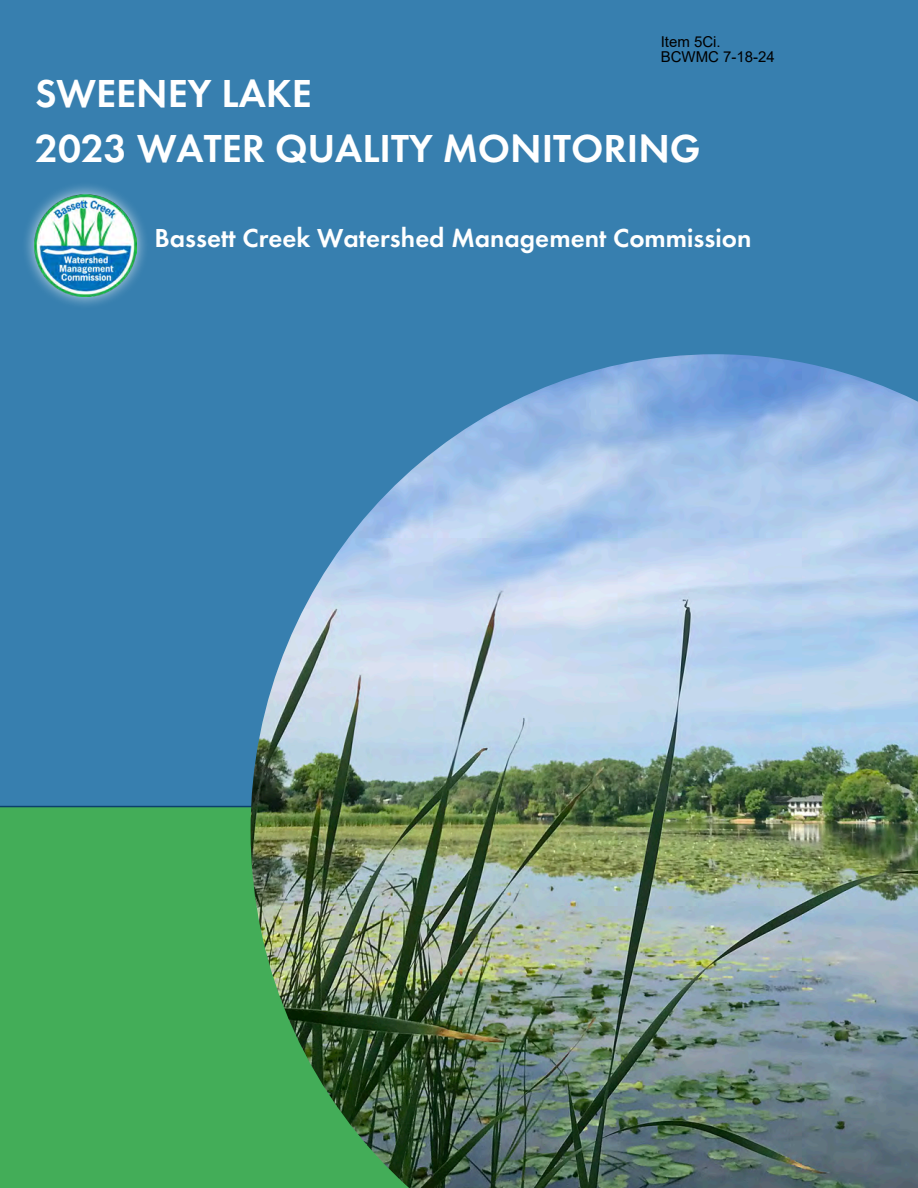
<style>
.page{position:relative;width:918px;height:1188px;background:#fff}
.page>*{position:absolute;margin:0;border:0;box-sizing:border-box;transform-origin:0 0}
.Main_Heading{font:40.5px "Futura TOT Dem";color:#fff}
.t1{font:27px "Futura TOT Dem";color:#fff}
.t2{font:15px/15px "Arial";color:#000}
.s1{font-style:inherit}
</style>
<div class="page">
<div style="left:0;top:807px;width:918px;height:381px;background:#43ad58"></div>
<div style="left:0;top:0;width:918px;height:807px;background:#377faf"></div>
<img style="left:251px;top:354px;width:667px;height:834px">
<div style="left:21px;top:182px;width:128px;height:128px;background:#fff;opacity:.75"></div>
<img style="left:34px;top:195px;width:102px;height:102px">
<p class="t2" style="left:661px;top:34px;width:116px">Item 5C<span class="s1">i.<br></span>BCWMC 7-18-24</p>
<p class="Main_Heading" style="left:35px;top:69px;width:278px">SWEENEY LAKE</p>
<p class="Main_Heading" style="left:35px;top:125px;width:667px">2023 WATER QUALITY MONITORING</p>
<p class="t1" style="left:155px;top:222px;width:598px">Bassett Creek Watershed Management Commission</p>
</div>
